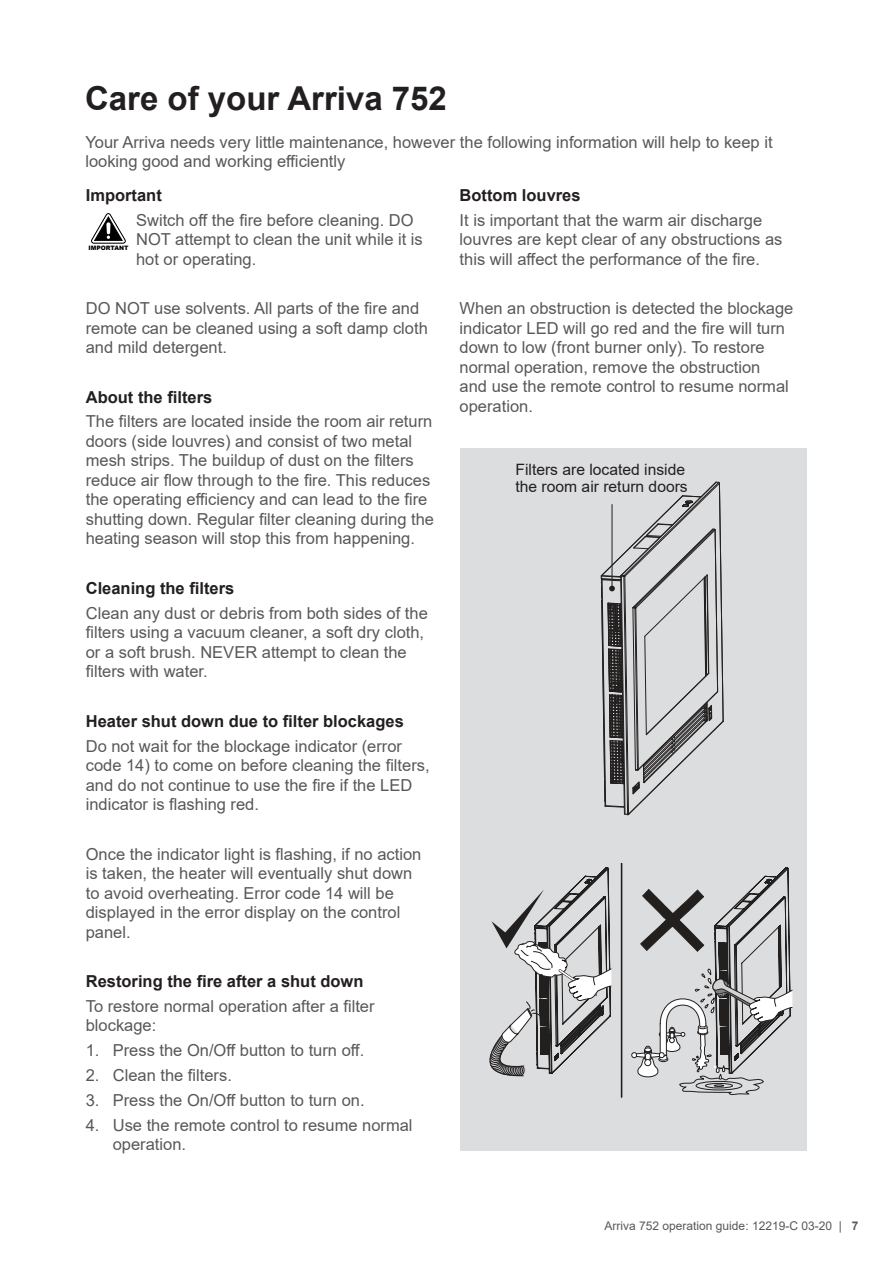
<style>
.page{position:relative;width:893px;height:1263px;background:#fff}
.page>*{position:absolute;margin:0;border:0;box-sizing:border-box;transform-origin:0 0}
._1__page_heading{font:700 33px "Arial";color:#231f20}
._2__page_intro{font:16.5px/19.5px "Arial";color:#57585a}
._2__page_intro-2{font:700 16.5px "Arial";color:#231f20}
.t1{font:15.6px/16.8px "Arial";color:#231f20}
.t2{font:12px "Arial";color:#57585a}
.t3{font:900 6px "Arial";color:#000}
.s1{font-weight:700}
</style>
<div class="page">
<svg style="left:91px;top:213px;width:34px;height:30px"></svg>
<svg style="left:106px;top:222px;width:4px;height:12px"></svg>
<div style="left:460px;top:449px;width:347px;height:702px;background:#dcdddf"></div>
<svg style="left:601px;top:481px;width:123px;height:334px"></svg>
<svg style="left:631px;top:867px;width:161px;height:229px"></svg>
<hr style="left:621px;top:863px;width:1px;height:234px;background:#221f1f">
<svg style="left:489px;top:867px;width:123px;height:209px"></svg>
<p class="_1__page_heading" style="left:85px;top:75px;width:363px">Care of your Arriva 752</p>
<p class="_2__page_intro" style="left:85px;top:132px;width:689px">Your Arriva needs very little maintenance, however the following information will help to keep it looking good and working efficiently</p>
<p class="_2__page_intro-2" style="left:86px;top:183px;width:78px">Important</p>
<p class="_2__page_intro" style="left:136px;top:210px;width:288px">Switch off the fire before cleaning. DO<br>NOT attempt to clean the unit while it is hot or operating.</p>
<p class="_2__page_intro" style="left:86px;top:298px;width:344px">DO NOT use solvents. All parts of the fire and remote can be cleaned using a soft damp cloth and mild detergent.</p>
<p class="_2__page_intro-2" style="left:86px;top:385px;width:128px">About the filters</p>
<p class="_2__page_intro" style="left:86px;top:412px;width:350px">The filters are located inside the room air return doors (side louvres) and consist of two metal mesh strips. The buildup of dust on the filters reduce air flow through to the fire. This reduces the operating efficiency and can lead to the fire shutting down. Regular filter cleaning during the heating season will stop this from happening.</p>
<p class="_2__page_intro-2" style="left:86px;top:576px;width:150px">Cleaning the filters</p>
<p class="_2__page_intro" style="left:86px;top:603px;width:344px">Clean any dust or debris from both sides of the filters using a vacuum cleaner, a soft dry cloth, or a soft brush. NEVER attempt to clean the filters with water.</p>
<p class="_2__page_intro-2" style="left:86px;top:709px;width:320px">Heater shut down due to filter blockages</p>
<p class="_2__page_intro" style="left:86px;top:736px;width:345px">Do not wait for the blockage indicator (error code 14) to come on before cleaning the filters, and do not continue to use the fire if the LED indicator is flashing red.</p>
<p class="_2__page_intro" style="left:86px;top:844px;width:337px">Once the indicator light is flashing, if no action is taken, the heater will eventually shut down to avoid overheating. Error code 14 will be displayed in the error display on the control panel.</p>
<p class="_2__page_intro-2" style="left:86px;top:970px;width:279px">Restoring the fire after a shut down</p>
<p class="_2__page_intro" style="left:86px;top:996px;width:290px">To restore normal operation after a filter blockage:</p>
<p class="_2__page_intro" style="left:86px;top:1040px;width:280px">1. Press the On/Off button to turn off.</p>
<p class="_2__page_intro" style="left:86px;top:1065px;width:148px">2. Clean the filters.</p>
<p class="_2__page_intro" style="left:86px;top:1090px;width:280px">3. Press the On/Off button to turn on.</p>
<p class="_2__page_intro" style="left:113px;top:1115px;width:301px;text-indent:-27px">4. Use the remote control to resume normal operation.</p>
<p class="_2__page_intro-2" style="left:460px;top:183px;width:123px">Bottom louvres</p>
<p class="_2__page_intro" style="left:460px;top:210px;width:324px">It is important that the warm air discharge louvres are kept clear of any obstructions as this will affect the performance of the fire.</p>
<p class="_2__page_intro" style="left:460px;top:298px;width:335px">When an obstruction is detected the blockage indicator LED will go red and the fire will turn down to low (front burner only). To restore normal operation, remove the obstruction<br>and use the remote control to resume normal operation.</p>
<p class="t3" style="left:88px;top:244px;width:42px">IMPORTANT</p>
<p class="t1" style="left:515px;top:461px;width:174px">Filters are located inside the room air return doors</p>
<p class="t2" style="left:605px;top:1217px;width:255px">Arriva 752 operation guide: 12219-C 03-20 | <span class="s1">7</span></p>
</div>
